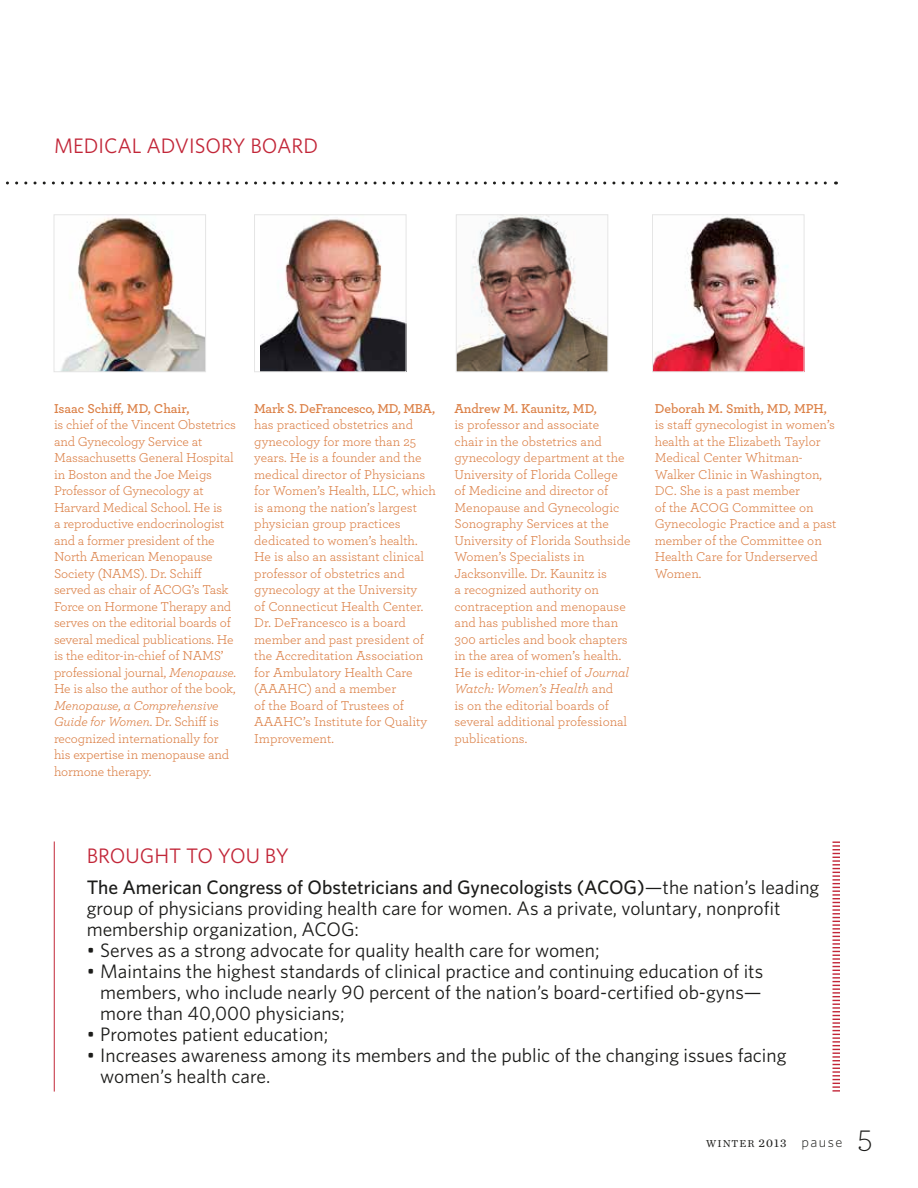
<style>
.page{position:relative;width:918px;height:1188px;background:#fff}
.page>*{position:absolute;margin:0;border:0;box-sizing:border-box;transform-origin:0 0}
.t1{font:300 33px "Archer";color:#1c1c1a}
.t2{font:21px "Whitney";color:#c22638}
.t3{font:19.5px/21px "Whitney";color:#1c1c1a}
.t4{font:13.5px/16.5px "Archer";letter-spacing:-.01em;color:#db7f45}
.t5{font:600 13.5px "Archer";letter-spacing:-.01em;color:#db7f45}
.t6{font:10.5px "Chronicle Text G1";letter-spacing:.1em;color:#1c1c1a}
.s1{font-style:italic}
.s2{font-weight:500}
.s3{font-size:12px}
.s4{font-family:"Whitney";font-weight:300;font-size:14.4px}
</style>
<div class="page">
<svg style="left:6px;top:182px;width:831px;height:2px"></svg>
<img style="left:260px;top:219px;width:144px;height:151px">
<div style="left:254px;top:214px;width:152px;height:158px;border:1px solid #e5e5e5"></div>
<img style="left:458px;top:216px;width:148px;height:154px">
<div style="left:456px;top:214px;width:152px;height:158px;border:1px solid #e5e5e5"></div>
<img style="left:61px;top:217px;width:143px;height:153px">
<div style="left:54px;top:214px;width:152px;height:158px;border:1px solid #e5e5e5"></div>
<img style="left:654px;top:217px;width:148px;height:153px">
<div style="left:652px;top:214px;width:152px;height:158px;border:1px solid #e5e5e5"></div>
<hr style="left:54px;top:842px;width:1px;height:250px;background:#c22638">
<svg style="left:832px;top:842px;width:8px;height:250px"></svg>
<h2 class="t2" style="left:54px;top:132px;width:266px">MEDICAL ADVISORY BOARD</h2>
<p class="t5" style="left:54px;top:398px;width:137px">Isaac Schiff, MD, Chair,</p>
<p class="t4" style="left:54px;top:416px;width:184px">is chief of the Vincent Obstetrics and Gynecology Service at<br>Massachusetts General Hospital in Boston and the Joe Meigs<br>Professor of Gynecology at<br>Harvard Medical School. He is<br>a reproductive endocrinologist and a former president of the<br>North American Menopause<br>Society (NAMS). Dr. Schiff served as chair of ACOG’s Task<br>Force on Hormone Therapy and serves on the editorial boards of several medical publications. He is the editor-in-chief of NAMS’ professional journal, <span class="s1">Menopause</span>.<br>He is also the author of the book,</p>
<p class="t4" style="left:54px;top:696px;width:177px"><span class="s1">Menopause, a Comprehensive<br>Guide for Women</span>. Dr. Schiff is recognized internationally for his expertise in menopause and hormone therapy.</p>
<p class="t5" style="left:254px;top:398px;width:182px">Mark S. DeFrancesco, MD, MBA,</p>
<p class="t4" style="left:254px;top:416px;width:183px">has practiced obstetrics and gynecology for more than 25 years. He is a founder and the medical director of Physicians for Women’s Health, LLC, which is among the nation’s largest physician group practices dedicated to women’s health.<br>He is also an assistant clinical professor of obstetrics and gynecology at the University<br>of Connecticut Health Center.<br>Dr. DeFrancesco is a board member and past president of the Accreditation Association for Ambulatory Health Care (AAAHC) and a member<br>of the Board of Trustees of<br>AAAHC’s Institute for Quality<br>Improvement.</p>
<p class="t5" style="left:454px;top:398px;width:144px">Andrew M. Kaunitz, MD,</p>
<p class="t4" style="left:454px;top:416px;width:178px">is professor and associate chair in the obstetrics and gynecology department at the<br>University of Florida College of Medicine and director of<br>Menopause and Gynecologic<br>Sonography Services at the<br>University of Florida Southside<br>Women’s Specialists in<br>Jacksonville. Dr. Kaunitz is<br>a recognized authority on contraception and menopause and has published more than<br>300 articles and book chapters in the area of women’s health.<br>He is editor-in-chief of <span class="s1">Journal<br>Watch: Women’s Health</span> and<br>is on the editorial boards of several additional professional publications.</p>
<p class="t5" style="left:655px;top:398px;width:174px">Deborah M. Smith, MD, MPH,</p>
<p class="t4" style="left:655px;top:416px;width:183px">is staff gynecologist in women’s health at the Elizabeth Taylor<br>Medical Center Whitman-<br>Walker Clinic in Washington,<br>DC. She is a past member<br>of the ACOG Committee on<br>Gynecologic Practice and a past member of the Committee on<br>Health Care for Underserved<br>Women.</p>
<h2 class="t2" style="left:87px;top:842px;width:204px">BROUGHT TO YOU BY</h2>
<h3 class="t3" style="left:87px;top:877px;width:734px"><span class="s2">The American Congress of Obstetricians and Gynecologists (ACOG)</span>—the nation’s leading group of physicians providing health care for women. As a private‚ voluntary‚ nonprofit membership organization‚ ACOG:</h3>
<h3 class="t3" style="left:87px;top:940px;width:514px">• Serves as a strong advocate for quality health care for women;</h3>
<h3 class="t3" style="left:100px;top:961px;width:664px;text-align:justify;text-indent:-13px">• Maintains the highest standards of clinical practice and continuing education of its members‚ who include nearly 90 percent of the nation’s board-certified ob-gyns— more than 40‚000 physicians;</h3>
<h3 class="t3" style="left:87px;top:1024px;width:243px">• Promotes patient education;</h3>
<h3 class="t3" style="left:100px;top:1045px;width:688px;text-indent:-13px">• Increases awareness among its members and the public of the changing issues facing women’s health care.</h3>
<p class="t6" style="left:706px;top:1136px;width:138px">WINTER <span class="s3">2013</span> <span class="s4">pause</span></p>
<h1 class="t1" style="left:857px;top:1115px;width:16px">5</h1>
</div>
